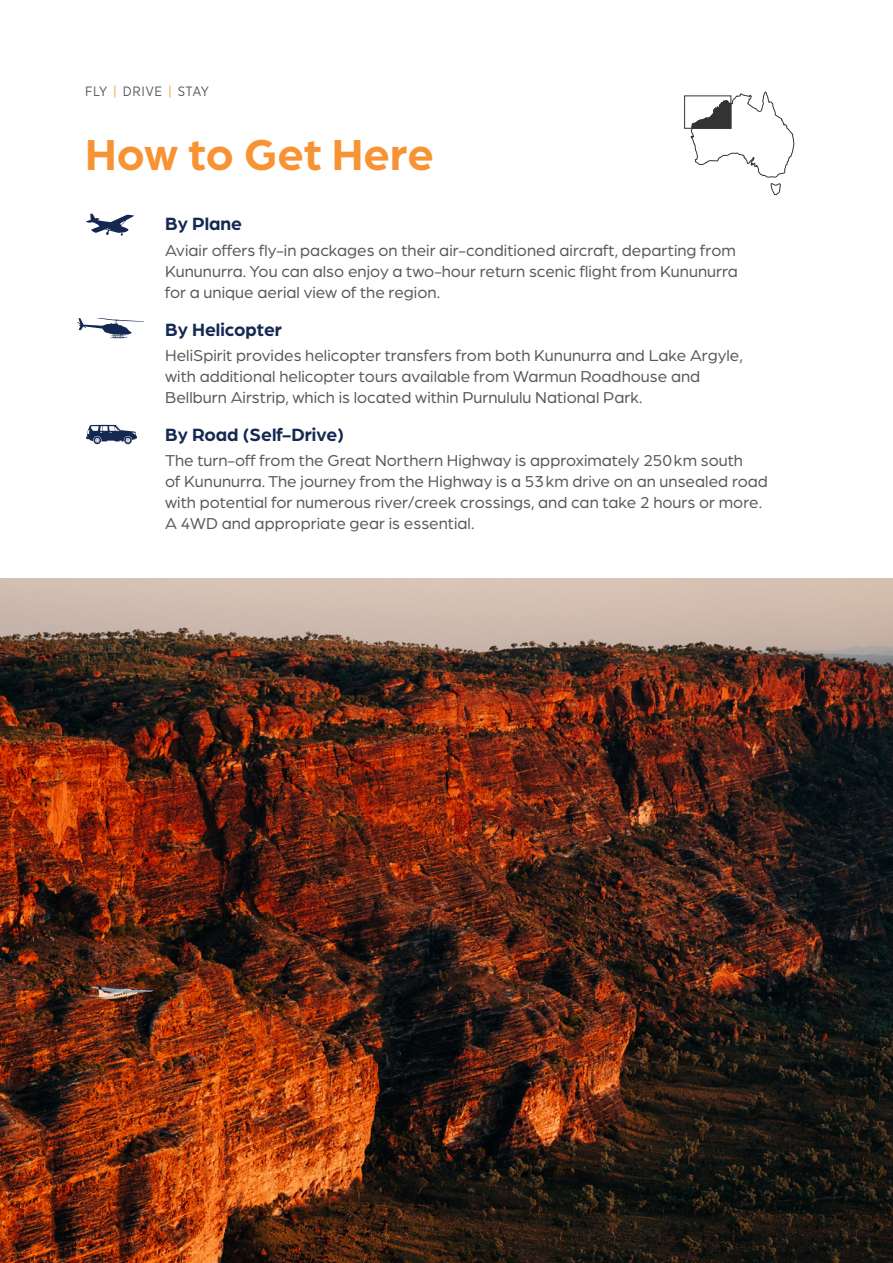
<style>
.page{position:relative;width:893px;height:1263px;background:#fff}
.page>*{position:absolute;margin:0;border:0;box-sizing:border-box;transform-origin:0 0}
.t1{font:700 46.2px "Arboria";color:#f79332}
.t2{font:700 18.9px "Arboria";color:#142851}
.t3{font:16.8px/21px "Arboria";color:#57585a}
.t4{font:13.5px "Gotham Narrow";letter-spacing:.04em;color:#57585a}
.s1{color:#f79332}
</style>
<div class="page">
<img style="left:0;top:578px;width:893px;height:685px">
<svg style="left:86px;top:214px;width:48px;height:22px"></svg>
<svg style="left:78px;top:318px;width:66px;height:20px"></svg>
<svg style="left:86px;top:425px;width:51px;height:19px"></svg>
<svg style="left:690px;top:92px;width:104px;height:103px"></svg>
<p class="t4" style="left:85px;top:83px;width:126px">FLY <span class="s1">|</span> DRIVE <span class="s1">|</span> STAY</p>
<p class="t1" style="left:85px;top:123px;width:350px">How to Get Here</p>
<p class="t2" style="left:165px;top:211px;width:78px">By Plane</p>
<p class="t3" style="left:165px;top:239px;width:574px">Aviair offers fly-in packages on their air-conditioned aircraft, departing from<br>Kununurra. You can also enjoy a two-hour return scenic flight from Kununurra for a unique aerial view of the region.</p>
<p class="t2" style="left:165px;top:316px;width:119px">By Helicopter</p>
<p class="t3" style="left:165px;top:344px;width:579px">HeliSpirit provides helicopter transfers from both Kununurra and Lake Argyle, with additional helicopter tours available from Warmun Roadhouse and<br>Bellburn Airstrip, which is located within Purnululu National Park.</p>
<p class="t2" style="left:165px;top:421px;width:180px">By Road (Self-Drive)</p>
<p class="t3" style="left:165px;top:449px;width:604px">The turn-off from the Great Northern Highway is approximately 250km south<br>of Kununurra. The journey from the Highway is a 53km drive on an unsealed road with potential for numerous river/creek crossings, and can take 2 hours or more.<br>A 4WD and appropriate gear is essential.</p>
</div>
